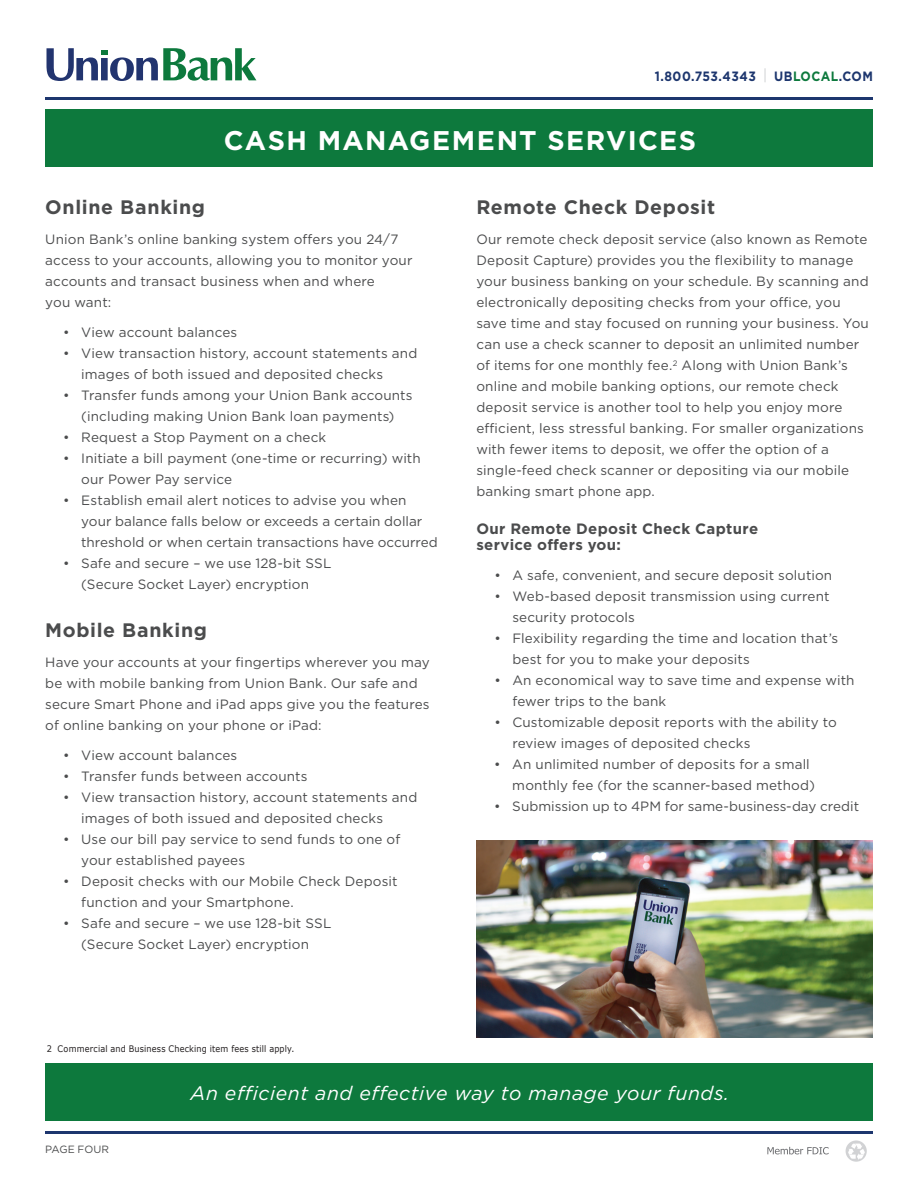
<style>
.page{position:relative;width:918px;height:1188px;background:#fff}
.page>*{position:absolute;margin:0;border:0;box-sizing:border-box;transform-origin:0 0}
.t1{font:700 27px "Gotham";letter-spacing:.05em;color:#fff}
.t2{font:italic 19.5px "Gotham";letter-spacing:.03em;color:#fff}
.t3{font:700 19.5px "Gotham";letter-spacing:.035em;color:#4b4c4d}
.t4{font:700 15px/16.5px "Gotham";letter-spacing:.02em;color:#4b4c4d}
.t5{font:13.5px/21px "Gotham";letter-spacing:.01em;color:#4b4c4d}
.t6{font:700 13.5px "Gotham";letter-spacing:.04em;color:#1d366e;scale:.9 1}
.t7{font:10.5px "Gotham";color:#4b4c4d}
.t8{font:9px "Verdana";letter-spacing:.025em;color:#231f20;scale:.9 1}
.s1{color:#0d793d}
</style>
<div class="page">
<hr style="left:45px;top:98px;width:828px;height:2px;background:#1d366e">
<svg style="left:765px;top:68px;width:1px;height:14px"></svg>
<div style="left:45px;top:1063px;width:828px;height:58px;background:#0d793d"></div>
<svg style="left:767px;top:1147px;width:62px;height:7px"></svg>
<svg style="left:846px;top:1140px;width:21px;height:22px"></svg>
<svg style="left:848px;top:1144px;width:17px;height:16px"></svg>
<hr style="left:45px;top:1131px;width:828px;height:3px;background:#1d366e">
<svg style="left:47px;top:48px;width:209px;height:33px"></svg>
<div style="left:45px;top:110px;width:828px;height:57px;background:#0d793d"></div>
<img style="left:476px;top:841px;width:397px;height:196px">
<p class="t6" style="left:655px;top:67px;width:114px">1.800.753.4343</p>
<p class="t6" style="left:774px;top:67px;width:111px">UB<span class="s1">LOCAL</span>.COM</p>
<h1 class="t1" style="left:224px;top:123px;width:474px">CASH MANAGEMENT SERVICES</h1>
<h2 class="t3" style="left:45px;top:195px;width:161px">Online Banking</h2>
<p class="t5" style="left:45px;top:229px;width:369px">Union Bank’s online banking system offers you 24/7 access to your accounts, allowing you to monitor your accounts and transact business when and where<br>you want:</p>
<p class="t5" style="left:63px;top:322px;width:176px">• View account balances</p>
<p class="t5" style="left:81px;top:343px;width:338px;text-indent:-18px">• View transaction history, account statements and images of both issued and deposited checks</p>
<p class="t5" style="left:63px;top:385px;width:351px;text-align:center">• Transfer funds among your Union Bank accounts (including making Union Bank loan payments)</p>
<p class="t5" style="left:63px;top:427px;width:265px">• Request a Stop Payment on a check</p>
<p class="t5" style="left:81px;top:448px;width:341px;text-indent:-18px">• Initiate a bill payment (one-time or recurring) with our Power Pay service</p>
<p class="t5" style="left:81px;top:490px;width:358px;text-indent:-18px">• Establish email alert notices to advise you when your balance falls below or exceeds a certain dollar threshold or when certain transactions have occurred</p>
<p class="t5" style="left:63px;top:553px;width:270px;text-align:center">• Safe and secure – we use 128-bit SSL (Secure Socket Layer) encryption</p>
<h2 class="t3" style="left:45px;top:618px;width:163px">Mobile Banking</h2>
<p class="t5" style="left:45px;top:652px;width:386px">Have your accounts at your fingertips wherever you may be with mobile banking from Union Bank. Our safe and secure Smart Phone and iPad apps give you the features of online banking on your phone or iPad:</p>
<p class="t5" style="left:63px;top:745px;width:176px">• View account balances</p>
<p class="t5" style="left:63px;top:766px;width:246px">• Transfer funds between accounts</p>
<p class="t5" style="left:81px;top:787px;width:338px;text-indent:-18px">• View transaction history, account statements and images of both issued and deposited checks</p>
<p class="t5" style="left:81px;top:829px;width:321px;text-indent:-18px">• Use our bill pay service to send funds to one of your established payees</p>
<p class="t5" style="left:81px;top:871px;width:318px;text-indent:-18px">• Deposit checks with our Mobile Check Deposit function and your Smartphone.</p>
<p class="t5" style="left:63px;top:913px;width:270px;text-align:center">• Safe and secure – we use 128-bit SSL (Secure Socket Layer) encryption</p>
<p class="t8" style="left:47px;top:1042px;width:277px">2 Commercial and Business Checking item fees still apply.</p>
<h2 class="t3" style="left:476px;top:195px;width:240px">Remote Check Deposit</h2>
<p class="t5" style="left:476px;top:229px;width:394px">Our remote check deposit service (also known as Remote Deposit Capture) provides you the flexibility to manage your business banking on your schedule. By scanning and electronically depositing checks from your office, you save time and stay focused on running your business. You can use a check scanner to deposit an unlimited number of items for one monthly fee. <sup>2</sup> Along with Union Bank’s online and mobile banking options, our remote check deposit service is another tool to help you enjoy more efficient, less stressful banking. For smaller organizations with fewer items to deposit, we offer the option of a single-feed check scanner or depositing via our mobile banking smart phone app.</p>
<p class="t4" style="left:476px;top:520px;width:283px">Our Remote Deposit Check Capture service offers you:</p>
<p class="t5" style="left:494px;top:565px;width:339px">• A safe, convenient, and secure deposit solution</p>
<p class="t5" style="left:512px;top:586px;width:319px;text-indent:-18px">• Web-based deposit transmission using current security protocols</p>
<p class="t5" style="left:512px;top:628px;width:328px;text-indent:-18px">• Flexibility regarding the time and location that’s best for you to make your deposits</p>
<p class="t5" style="left:512px;top:670px;width:344px;text-indent:-18px">• An economical way to save time and expense with fewer trips to the bank</p>
<p class="t5" style="left:512px;top:712px;width:326px;text-indent:-18px">• Customizable deposit reports with the ability to review images of deposited checks</p>
<p class="t5" style="left:512px;top:754px;width:304px;text-indent:-18px">• An unlimited number of deposits for a small monthly fee (for the scanner-based method)</p>
<p class="t5" style="left:494px;top:796px;width:366px">• Submission up to 4PM for same-business-day credit</p>
<p class="t7" style="left:45px;top:1143px;width:66px">PAGE FOUR</p>
<h2 class="t2" style="left:191px;top:1080px;width:540px">An efficient and effective way to manage your funds.</h2>
</div>
